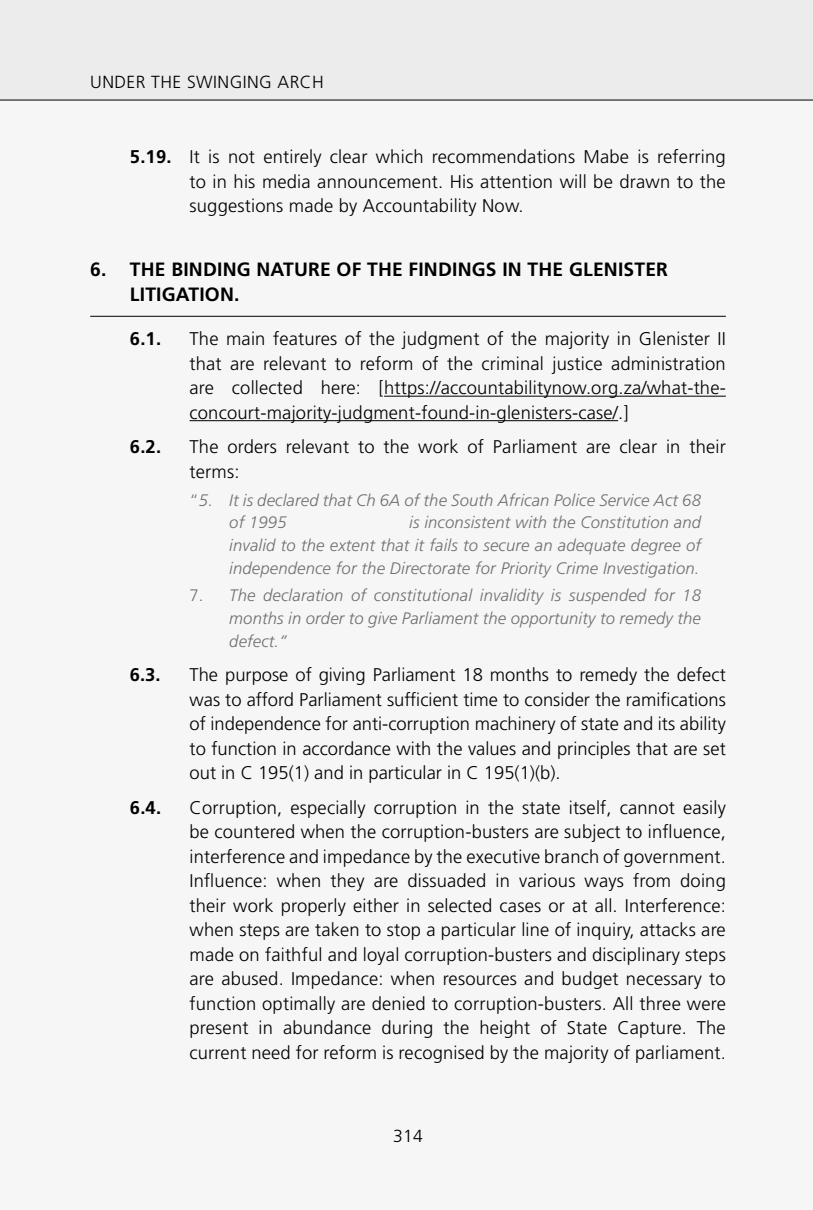
<style>
.page{position:relative;width:813px;height:1210px;background:#fff}
.page>*{position:absolute;margin:0;border:0;box-sizing:border-box;transform-origin:0 0}
.t1{font:700 19.25px/24.5px "Frutiger LT Std";letter-spacing:.01em;color:#000}
.t2{font:300 18.38px/24.5px "Frutiger LT Std";letter-spacing:.01em;color:#000;text-align:justify}
.t3{font:700 18.38px "Frutiger LT Std";color:#000}
.t4{font:300 17.5px "Frutiger LT Std";letter-spacing:.025em;color:#000}
.t5{font:italic 300 16.62px/22.8px "Frutiger LT Std";letter-spacing:.01em;color:#6f6f6e;text-align:justify}
.s1{font-weight:700}
.s2{font-style:normal}
</style>
<div class="page">
<div style="left:0;top:0;width:812px;height:1210px;background:#f6f6f6"></div>
<div style="left:0;top:0;width:812px;height:100px;background:#ececed"></div>
<hr style="left:0;top:100px;width:812px;height:1px;background:#000">
<hr style="left:90px;top:316px;width:635px;height:1px;background:#000">
<hr style="left:384px;top:396px;width:341px;height:1px;background:#000">
<hr style="left:189px;top:420px;width:428px;height:1px;background:#000">
<p class="t4" style="left:90px;top:72px;width:235px">UNDER THE SWINGING ARCH</p>
<p class="t2" style="left:189px;top:145px;width:537px;text-indent:-60px"><span class="s1">5.19.</span> It is not entirely clear which recommendations Mabe is referring to in his media announcement. His attention will be drawn to the suggestions made by Accountability Now.</p>
<p class="t1" style="left:130px;top:258px;width:539px;text-indent:-40px">6. THE BINDING NATURE OF THE FINDINGS IN THE GLENISTER<br>LITIGATION.</p>
<p class="t3" style="left:130px;top:328px;width:33px">6.1.</p>
<p class="t2" style="left:189px;top:327px;width:537px">The main features of the judgment of the majority in Glenister II that are relevant to reform of the criminal justice administration are collected here: [https://accountabilitynow.org.za/what-the&shy;concourt-majority-judgment-found-in-glenisters-case/.]</p>
<p class="t3" style="left:130px;top:436px;width:33px">6.2.</p>
<p class="t2" style="left:189px;top:435px;width:537px">The orders relevant to the work of Parliament are clear in their terms:</p>
<p class="t5" style="left:229px;top:488px;width:473px;text-indent:-40px"><span class="s2">“</span>5. It is declared that Ch 6A of the South African Police Service Act 68 of 1995</p>
<p class="t5" style="left:229px;top:511px;width:473px;text-indent:180px">is inconsistent with the Constitution and invalid to the extent that it fails to secure an adequate degree of independence for the Directorate for Priority Crime Investigation.</p>
<p class="t5" style="left:229px;top:584px;width:473px;text-indent:-40px"><span class="s2">7.</span> The declaration of constitutional invalidity is suspended for 18 months in order to give Parliament the opportunity to remedy the defect.”</p>
<p class="t3" style="left:130px;top:664px;width:32px">6.3.</p>
<p class="t2" style="left:189px;top:663px;width:537px">The purpose of giving Parliament 18 months to remedy the defect was to afford Parliament sufficient time to consider the ramifications of independence for anti-corruption machinery of state and its ability to function in accordance with the values and principles that are set out in C 195(1) and in particular in C 195(1)(b).</p>
<p class="t3" style="left:130px;top:796px;width:33px">6.4.</p>
<p class="t2" style="left:189px;top:795px;width:537px">Corruption, especially corruption in the state itself, cannot easily be countered when the corruption-busters are subject to influence, interference and impedance by the executive branch of government.<br>Influence: when they are dissuaded in various ways from doing their work properly either in selected cases or at all. Interference: when steps are taken to stop a particular line of inquiry, attacks are made on faithful and loyal corruption-busters and disciplinary steps are abused. Impedance: when resources and budget necessary to function optimally are denied to corruption-busters. All three were present in abundance during the height of State Capture. The current need for reform is recognised by the majority of parliament.</p>
<p class="t4" style="left:393px;top:1126px;width:31px">314</p>
</div>
